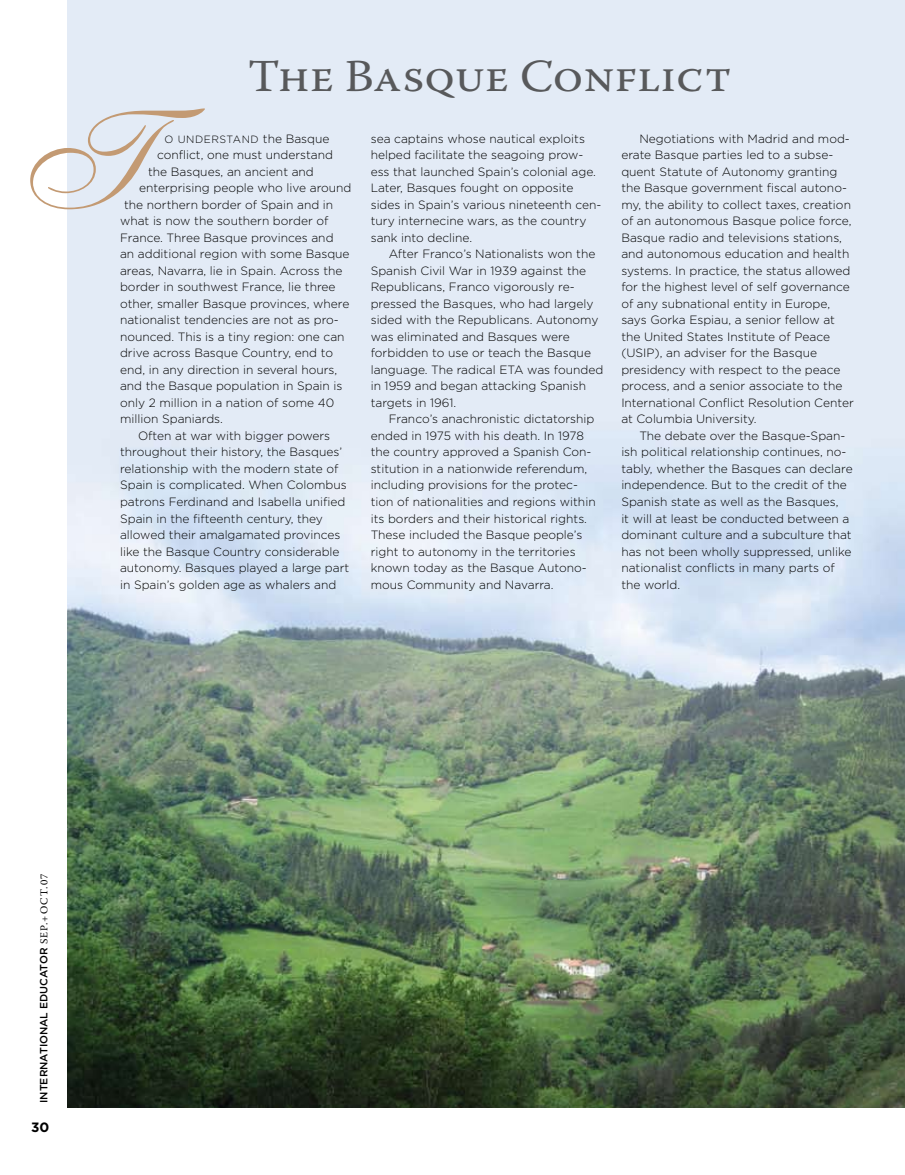
<style>
.page{position:relative;width:905px;height:1175px;background:#fff}
.page>*{position:absolute;margin:0;border:0;box-sizing:border-box;transform-origin:0 0}
.t1{font:45.6px "Warnock Pro";color:#58595b;scale:1.05 1}
.t2{font:700 13.5px "Gotham";color:#000}
.t3{font:300 12px/16.5px "Gotham";color:#000}
.t4{font:500 10.5px "Gotham";color:#000}
.t5{font:300 10.5px "Gotham";color:#000}
.s1{font-family:"Warnock Pro";font-weight:400}
</style>
<div class="page">
<img style="left:68px;top:0;width:836px;height:1107px">
<svg style="left:30px;top:108px;width:175px;height:101px"></svg>
<h1 class="t1" style="left:248px;top:49px;width:462px">The Basque Conflict</h1>
<p class="t5" style="left:165px;top:133px;width:22px">o unde</p>
<p class="t5" style="left:211px;top:133px;width:17px">rstand</p>
<p class="t3" style="left:263px;top:130px;width:68px">the Basque</p>
<p class="t3" style="left:157px;top:147px;width:177px">conflict, one must understand</p>
<p class="t3" style="left:148px;top:163px;width:167px">the Basques, an ancient and</p>
<p class="t3" style="left:139px;top:180px;width:214px">enterprising people who live around</p>
<p class="t3" style="left:124px;top:196px;width:211px">the northern border of Spain and in</p>
<p class="t3" style="left:120px;top:213px;width:210px">what is now the southern border of</p>
<p class="t3" style="left:120px;top:229px;width:215px">France. Three Basque provinces and</p>
<p class="t3" style="left:120px;top:246px;width:231px">an additional region with some Basque</p>
<p class="t3" style="left:120px;top:262px;width:224px">areas, Navarra, lie in Spain. Across the</p>
<p class="t3" style="left:120px;top:279px;width:217px">border in southwest France, lie three</p>
<p class="t3" style="left:120px;top:295px;width:231px">other, smaller Basque provinces, where</p>
<p class="t3" style="left:120px;top:312px;width:220px">nationalist tendencies are not as pro-</p>
<p class="t3" style="left:120px;top:328px;width:226px">nounced. This is a tiny region: one can</p>
<p class="t3" style="left:120px;top:345px;width:214px">drive across Basque Country, end to</p>
<p class="t3" style="left:120px;top:361px;width:219px">end, in any direction in several hours,</p>
<p class="t3" style="left:120px;top:378px;width:224px">and the Basque population in Spain is</p>
<p class="t3" style="left:120px;top:394px;width:216px">only 2 million in a nation of some 40</p>
<p class="t3" style="left:120px;top:411px;width:104px">million Spaniards.</p>
<p class="t3" style="left:138px;top:427px;width:194px">Often at war with bigger powers</p>
<p class="t3" style="left:120px;top:444px;width:223px">throughout their history, the Basques’</p>
<p class="t3" style="left:120px;top:460px;width:220px">relationship with the modern state of</p>
<p class="t3" style="left:120px;top:477px;width:228px">Spain is complicated. When Colombus</p>
<p class="t3" style="left:120px;top:493px;width:227px">patrons Ferdinand and Isabella unified</p>
<p class="t3" style="left:120px;top:510px;width:204px">Spain in the fifteenth century, they</p>
<p class="t3" style="left:120px;top:526px;width:222px">allowed their amalgamated provinces</p>
<p class="t3" style="left:120px;top:543px;width:221px">like the Basque Country considerable</p>
<p class="t3" style="left:120px;top:559px;width:231px">autonomy. Basques played a large part</p>
<p class="t3" style="left:120px;top:576px;width:218px">in Spain’s golden age as whalers and</p>
<p class="t3" style="left:370px;top:130px;width:232px">sea captains whose nautical exploits helped facilitate the seagoing prow&shy;ess that launched Spain’s colonial age.<br>Later, Basques fought on opposite sides in Spain’s various nineteenth cen&shy;tury internecine wars, as the country sank into decline.</p>
<p class="t3" style="left:370px;top:246px;width:234px;text-indent:18px">After Franco’s Nationalists won the Spanish Civil War in 1939 against the Republicans, Franco vigorously re&shy;pressed the Basques, who had largely sided with the Republicans. Autonomy was eliminated and Basques were forbidden to use or teach the Basque language. The radical ETA was founded in 1959 and began attacking Spanish targets in 1961.</p>
<p class="t3" style="left:370px;top:411px;width:226px;text-indent:18px">Franco’s anachronistic dictatorship ended in 1975 with his death. In 1978 the country approved a Spanish Con&shy;stitution in a nationwide referendum, including provisions for the protec&shy;tion of nationalities and regions within its borders and their historical rights.<br>These included the Basque people’s right to autonomy in the territories known today as the Basque Autono&shy;mous Community and Navarra.</p>
<p class="t3" style="left:621px;top:130px;width:234px;text-indent:18px">Negotiations with Madrid and mod&shy;erate Basque parties led to a subse&shy;quent Statute of Autonomy granting the Basque government fiscal autono&shy;my, the ability to collect taxes, creation of an autonomous Basque police force, Basque radio and televisions stations, and autonomous education and health systems. In practice, the status allowed for the highest level of self governance of any subnational entity in Europe, says Gorka Espiau, a senior fellow at the United States Institute of Peace (USIP), an adviser for the Basque presidency with respect to the peace process, and a senior associate to the International Conflict Resolution Center at Columbia University.</p>
<p class="t3" style="left:621px;top:427px;width:233px;text-indent:18px">The debate over the Basque-Span&shy;ish political relationship continues, no&shy;tably, whether the Basques can declare independence. But to the credit of the Spanish state as well as the Basques,<br>it will at least be conducted between a dominant culture and a subculture that has not been wholly suppressed, unlike nationalist conflicts in many parts of the world.</p>
<p class="t4" style="left:38px;top:1102px;width:231px;rotate:-90deg">International Educator <span class="s1">SEP.+OCT.07</span></p>
<p class="t2" style="left:31px;top:1119px;width:20px">30</p>
</div>
